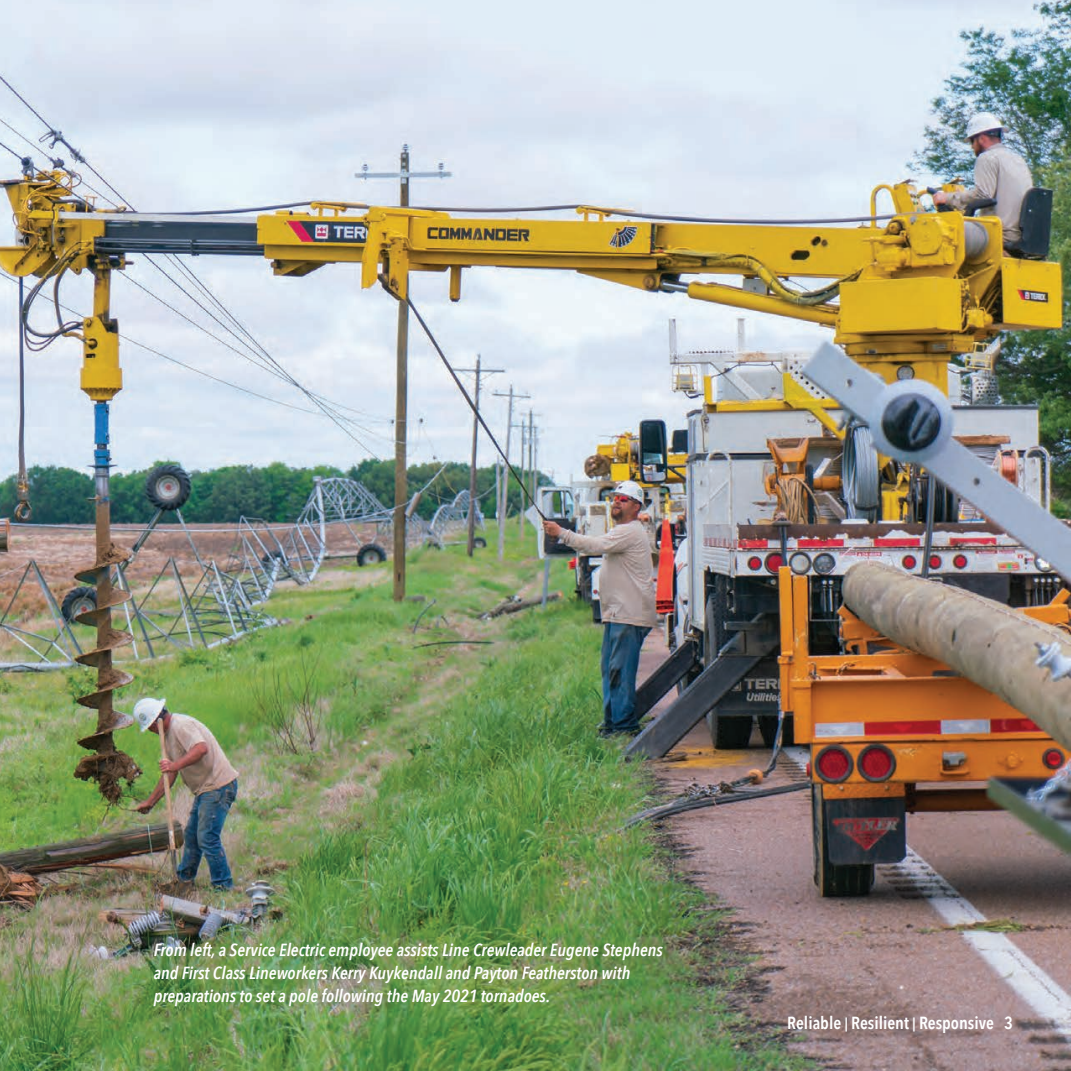
<style>
.page{position:relative;width:1071px;height:1071px;background:#fff}
.page>*{position:absolute;margin:0;border:0;box-sizing:border-box;transform-origin:0 0}
.t1{font:21px "Ingra";color:#fff}
.t2{font:italic 600 17.5px/22.8px "Avenir Next Condensed";color:#fff}
.t3{font:600 17.5px "Avenir Next Condensed";color:#fff}
.s1{font-size:14px}
</style>
<div class="page">
<img style="left:0;top:0;width:1071px;height:1071px">
<p class="t2" style="left:154px;top:939px;width:511px">From left, a Service Electric employee assists Line Crewleader Eugene Stephens and First Class Lineworkers Kerry Kuykendall and Payton Featherston with preparations to set a pole following the May 2021 tornadoes.</p>
<p class="t1" style="left:1001px;top:1008px;width:12px">3</p>
<p class="t3" style="left:787px;top:1008px;width:227px">Reliable <span class="s1">|</span> Resilient <span class="s1">|</span> Responsive 3</p>
</div>
